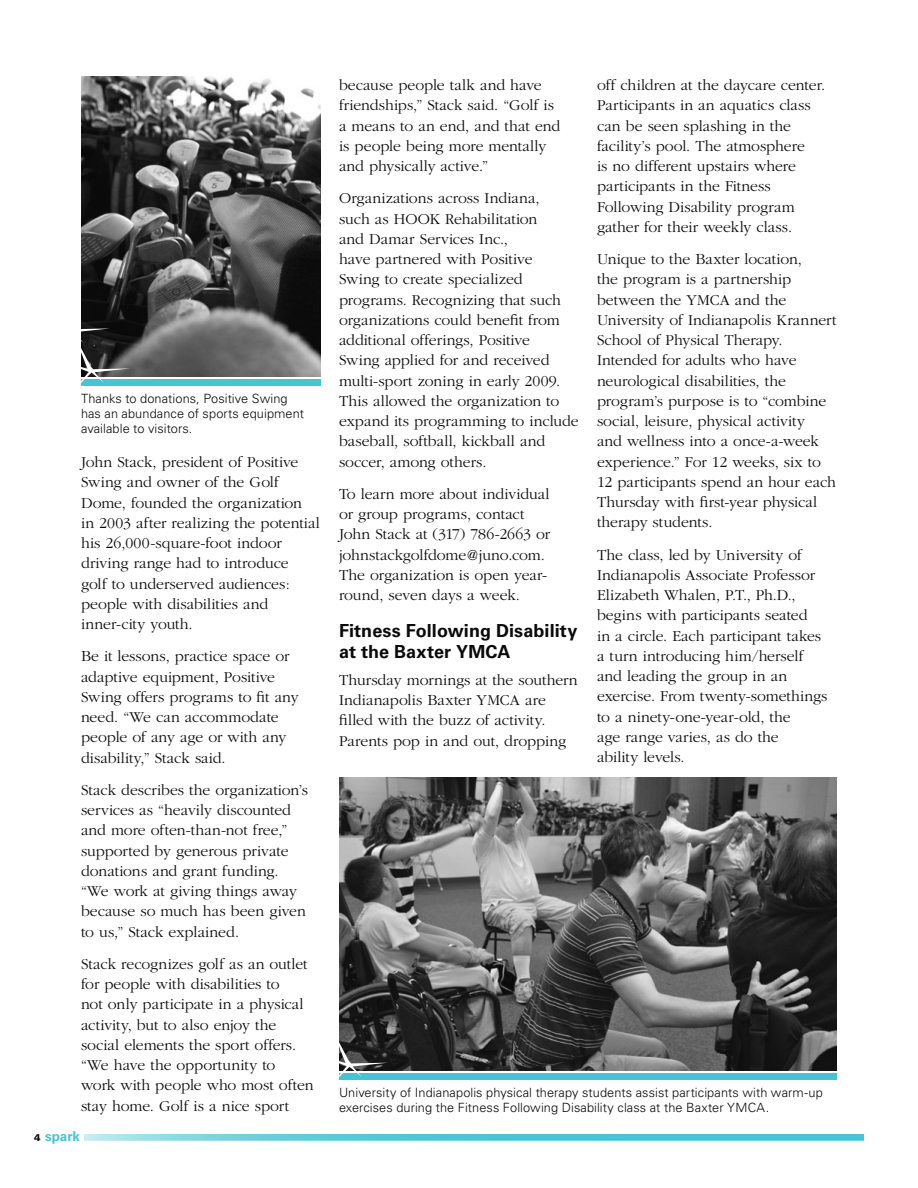
<style>
.page{position:relative;width:918px;height:1188px;background:#fff}
.page>*{position:absolute;margin:0;border:0;box-sizing:border-box;transform-origin:0 0}
.t1{font:700 18px/21.8px "Univers";letter-spacing:.005em;color:#0b0a0b}
.t2{font:300 15.75px/20.2px "Garamond";color:#0b0a0b}
.t3{font:700 13.5px "Univers";letter-spacing:-.005em;color:#47c3d3}
.t4{font:300 12.75px/15px "Univers";letter-spacing:.005em;color:#0b0a0b}
.s1{font-weight:900;font-size:9.75px;color:#0b0a0b}
</style>
<div class="page">
<svg style="left:84px;top:1134px;width:780px;height:7px;background:#62ccd9"></svg>
<img style="left:339px;top:778px;width:498px;height:292px">
<div style="left:339px;top:1073px;width:498px;height:7px;background:#47c3d3"></div>
<svg style="left:339px;top:1029px;width:49px;height:48px"></svg>
<img style="left:81px;top:76px;width:240px;height:300px">
<div style="left:81px;top:379px;width:240px;height:7px;background:#47c3d3"></div>
<svg style="left:81px;top:295px;width:49px;height:88px;background:#323738"></svg>
<p class="t4" style="left:81px;top:391px;width:225px">Thanks to donations, Positive Swing has an abundance of sports equipment available to visitors.</p>
<p class="t2" style="left:81px;top:452px;width:240px">John Stack, president of Positive<br>Swing and owner of the Golf<br>Dome, founded the organization<br>in 2003 after realizing the potential his 26,000-square-foot indoor driving range had to introduce<br>golf to underserved audiences: people with disabilities and inner-city youth.</p>
<p class="t2" style="left:81px;top:647px;width:219px">Be it lessons, practice space or adaptive equipment, Positive<br>Swing offers programs to fit any need. “We can accommodate people of any age or with any disability,” Stack said.</p>
<p class="t2" style="left:81px;top:780px;width:229px">Stack describes the organization’s services as “heavily discounted and more often-than-not free,” supported by generous private donations and grant funding. “We work at giving things away because so much has been given to us,” Stack explained.</p>
<p class="t2" style="left:81px;top:954px;width:234px">Stack recognizes golf as an outlet for people with disabilities to<br>not only participate in a physical activity, but to also enjoy the social elements the sport offers. “We have the opportunity to work with people who most often stay home. Golf is a nice sport</p>
<p class="t3" style="left:34px;top:1128px;width:47px"><span class="s1">4</span> spark</p>
<p class="t2" style="left:339px;top:75px;width:223px">because people talk and have friendships,” Stack said. “Golf is a means to an end, and that end is people being more mentally and physically active.”</p>
<p class="t2" style="left:339px;top:189px;width:241px">Organizations across Indiana,<br>such as HOOK Rehabilitation<br>and Damar Services Inc.,<br>have partnered with Positive<br>Swing to create specialized programs. Recognizing that such organizations could benefit from additional offerings, Positive<br>Swing applied for and received multi-sport zoning in early 2009.<br>This allowed the organization to expand its programming to include baseball, softball, kickball and soccer, among others.</p>
<p class="t2" style="left:339px;top:484px;width:213px">To learn more about individual or group programs, contact<br>John Stack at (317) 786-2663 or johnstackgolfdome@juno.com.<br>The organization is open year&shy;round, seven days a week.</p>
<p class="t1" style="left:339px;top:620px;width:240px">Fitness Following Disability at the Baxter YMCA</p>
<p class="t2" style="left:339px;top:670px;width:240px">Thursday mornings at the southern<br>Indianapolis Baxter YMCA are filled with the buzz of activity.<br>Parents pop in and out, dropping</p>
<p class="t2" style="left:597px;top:75px;width:230px">off children at the daycare center.<br>Participants in an aquatics class can be seen splashing in the facility’s pool. The atmosphere<br>is no different upstairs where participants in the Fitness<br>Following Disability program gather for their weekly class.</p>
<p class="t2" style="left:597px;top:249px;width:241px">Unique to the Baxter location,<br>the program is a partnership between the YMCA and the<br>University of Indianapolis Krannert<br>School of Physical Therapy.<br>Intended for adults who have neurological disabilities, the program’s purpose is to “combine social, leisure, physical activity<br>and wellness into a once-a-week experience.” For 12 weeks, six to<br>12 participants spend an hour each<br>Thursday with first-year physical therapy students.</p>
<p class="t2" style="left:597px;top:545px;width:232px">The class, led by University of<br>Indianapolis Associate Professor<br>Elizabeth Whalen, P.T., Ph.D., begins with participants seated<br>in a circle. Each participant takes a turn introducing him/herself and leading the group in an exercise. From twenty-somethings to a ninety-one-year-old, the<br>age range varies, as do the<br>ability levels.</p>
<p class="t4" style="left:339px;top:1085px;width:485px">U niversity of Indianapolis physical therapy students assist participants with warm-up exercises during the Fitness Following Disability class at the Baxter YM CA.</p>
</div>
